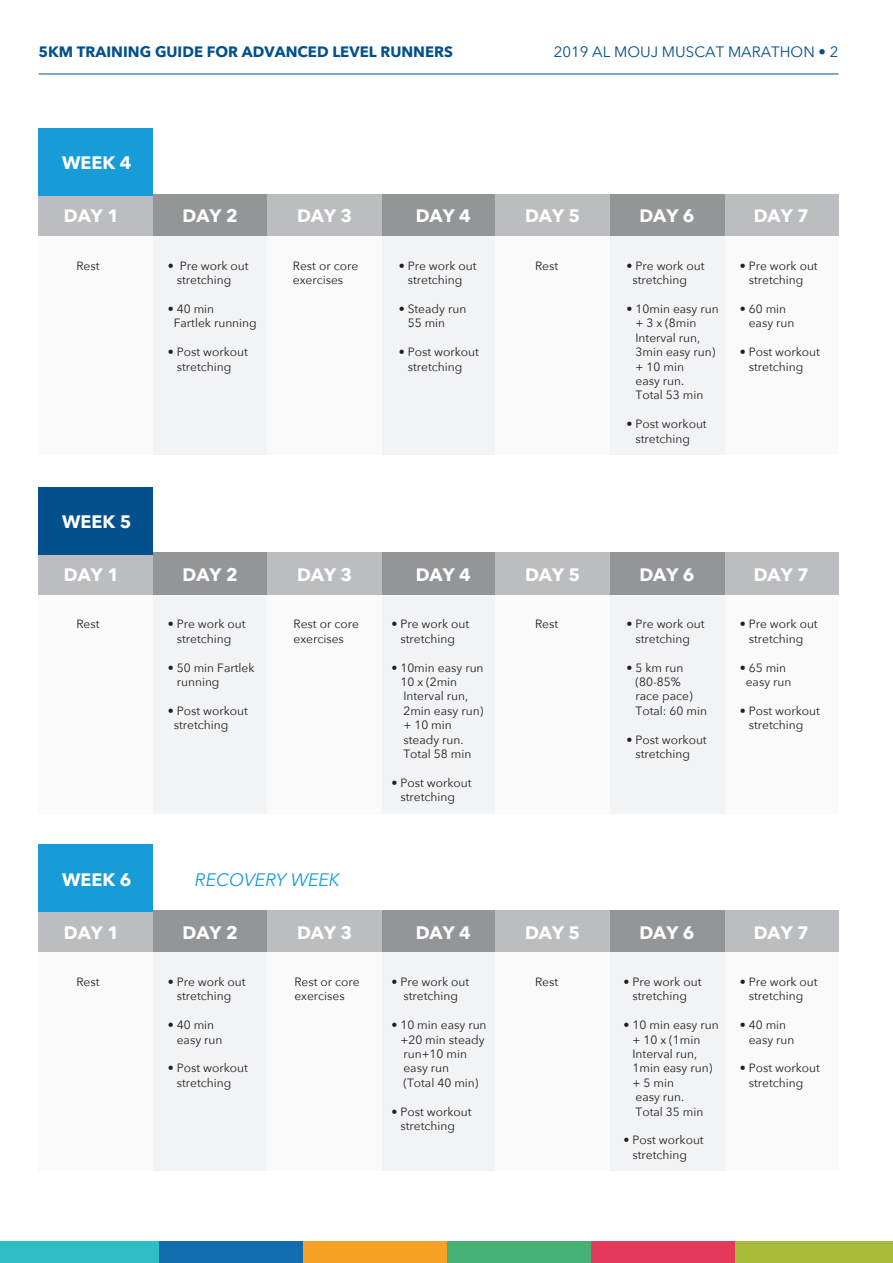
<style>
.page{position:relative;width:893px;height:1263px;background:#fff}
.page>*{position:absolute;margin:0;border:0;box-sizing:border-box;transform-origin:0 0}
.t1{font:700 18px "Avenir Next";color:#fff}
.t2{font:italic 18px "Avenir Next";color:#189cd8}
.t3{font:700 15px "Avenir Next";color:#02508c}
.t4{font:15px "Avenir Next";color:#02508c}
.t5{font:12px/14.4px "Avenir Next";color:#231f20}
</style>
<div class="page">
<div style="left:0;top:1241px;width:159px;height:22px;background:#2fbec6"></div>
<div style="left:159px;top:1241px;width:144px;height:22px;background:#126dae"></div>
<div style="left:303px;top:1241px;width:144px;height:22px;background:#f5a126"></div>
<div style="left:447px;top:1241px;width:145px;height:22px;background:#45b273"></div>
<div style="left:591px;top:1241px;width:145px;height:22px;background:#e63a5a"></div>
<div style="left:736px;top:1241px;width:157px;height:22px;background:#a7bb38"></div>
<hr style="left:39px;top:74px;width:799px;height:1px;background:#02508c">
<div style="left:153px;top:194px;width:114px;height:42px;background:#939598"></div>
<div style="left:39px;top:194px;width:114px;height:42px;background:#bcbdc0"></div>
<div style="left:39px;top:128px;width:114px;height:68px;background:#189cd8"></div>
<div style="left:381px;top:194px;width:114px;height:42px;background:#939598"></div>
<div style="left:267px;top:194px;width:115px;height:42px;background:#bcbdc0"></div>
<div style="left:495px;top:194px;width:115px;height:42px;background:#bcbdc0"></div>
<div style="left:724px;top:194px;width:114px;height:42px;background:#bcbdc0"></div>
<div style="left:610px;top:194px;width:114px;height:42px;background:#939598"></div>
<div style="left:153px;top:236px;width:114px;height:218px;background:#f2f3f4"></div>
<div style="left:39px;top:236px;width:114px;height:218px;background:#fafafa"></div>
<div style="left:381px;top:236px;width:114px;height:218px;background:#f2f3f4"></div>
<div style="left:267px;top:236px;width:115px;height:218px;background:#fafafa"></div>
<div style="left:495px;top:236px;width:115px;height:218px;background:#fafafa"></div>
<div style="left:724px;top:236px;width:114px;height:218px;background:#fafafa"></div>
<div style="left:610px;top:236px;width:114px;height:218px;background:#f2f3f4"></div>
<div style="left:153px;top:553px;width:114px;height:42px;background:#939598"></div>
<div style="left:39px;top:553px;width:114px;height:42px;background:#bcbdc0"></div>
<div style="left:39px;top:487px;width:114px;height:67px;background:#02508c"></div>
<div style="left:381px;top:553px;width:114px;height:42px;background:#939598"></div>
<div style="left:267px;top:553px;width:115px;height:42px;background:#bcbdc0"></div>
<div style="left:495px;top:553px;width:115px;height:42px;background:#bcbdc0"></div>
<div style="left:724px;top:553px;width:114px;height:42px;background:#bcbdc0"></div>
<div style="left:610px;top:553px;width:114px;height:42px;background:#939598"></div>
<div style="left:153px;top:595px;width:114px;height:218px;background:#f2f3f4"></div>
<div style="left:39px;top:595px;width:114px;height:218px;background:#fafafa"></div>
<div style="left:381px;top:595px;width:114px;height:218px;background:#f2f3f4"></div>
<div style="left:267px;top:595px;width:115px;height:218px;background:#fafafa"></div>
<div style="left:495px;top:595px;width:115px;height:218px;background:#fafafa"></div>
<div style="left:724px;top:595px;width:114px;height:218px;background:#fafafa"></div>
<div style="left:610px;top:595px;width:114px;height:218px;background:#f2f3f4"></div>
<div style="left:153px;top:910px;width:114px;height:42px;background:#939598"></div>
<div style="left:39px;top:910px;width:114px;height:42px;background:#bcbdc0"></div>
<div style="left:39px;top:845px;width:114px;height:67px;background:#189cd8"></div>
<div style="left:381px;top:910px;width:114px;height:42px;background:#939598"></div>
<div style="left:267px;top:910px;width:115px;height:42px;background:#bcbdc0"></div>
<div style="left:495px;top:910px;width:115px;height:42px;background:#bcbdc0"></div>
<div style="left:724px;top:910px;width:114px;height:42px;background:#bcbdc0"></div>
<div style="left:610px;top:910px;width:114px;height:42px;background:#939598"></div>
<div style="left:153px;top:952px;width:114px;height:219px;background:#f2f3f4"></div>
<div style="left:39px;top:952px;width:114px;height:219px;background:#fafafa"></div>
<div style="left:381px;top:952px;width:114px;height:219px;background:#f2f3f4"></div>
<div style="left:267px;top:952px;width:115px;height:219px;background:#fafafa"></div>
<div style="left:495px;top:952px;width:115px;height:219px;background:#fafafa"></div>
<div style="left:724px;top:952px;width:114px;height:219px;background:#fafafa"></div>
<div style="left:610px;top:952px;width:114px;height:219px;background:#f2f3f4"></div>
<p class="t3" style="left:38px;top:39px;width:416px">5KM TRAINING GUIDE FOR ADVANCED LEVEL RUNNERS</p>
<h1 class="t1" style="left:62px;top:148px;width:71px">WEEK 4</h1>
<p class="t4" style="left:554px;top:39px;width:286px">2019 AL MOUJ MUSCAT MARATHON • 2</p>
<h1 class="t1" style="left:182px;top:200px;width:57px">DAY 2</h1>
<h1 class="t1" style="left:297px;top:200px;width:57px">DAY 3</h1>
<h1 class="t1" style="left:416px;top:200px;width:57px">DAY 4</h1>
<h1 class="t1" style="left:525px;top:200px;width:57px">DAY 5</h1>
<h1 class="t1" style="left:639px;top:200px;width:57px">DAY 6</h1>
<h1 class="t1" style="left:754px;top:200px;width:57px">DAY 7</h1>
<h1 class="t1" style="left:64px;top:200px;width:57px">DAY 1</h1>
<p class="t5" style="left:76px;top:258px;width:25px">Rest</p>
<p class="t5" style="left:293px;top:258px;width:67px">Rest or core exercises</p>
<p class="t5" style="left:168px;top:258px;width:82px">• Pre work out</p>
<p class="t5" style="left:535px;top:258px;width:25px">Rest</p>
<p class="t5" style="left:177px;top:272px;width:56px">stretching</p>
<p class="t5" style="left:174px;top:301px;width:85px;text-indent:-6px">• 40 min<br>Fartlek running</p>
<p class="t5" style="left:177px;top:344px;width:73px;text-indent:-9px">• Post workout stretching</p>
<p class="t5" style="left:399px;top:258px;width:79px;text-align:center">• Pre work out stretching</p>
<p class="t5" style="left:408px;top:301px;width:60px;text-indent:-9px">• Steady run<br>55 min</p>
<p class="t5" style="left:408px;top:344px;width:73px;text-indent:-9px">• Post workout stretching</p>
<p class="t5" style="left:632px;top:258px;width:73px;text-indent:-6px">• Pre work out stretching</p>
<p class="t5" style="left:635px;top:301px;width:85px;text-indent:-9px">• 10min easy run + 3 x (8min<br>Interval run,<br>3min easy run) + 10 min<br>easy run.<br>Total 53 min</p>
<p class="t5" style="left:635px;top:416px;width:73px;text-indent:-9px">• Post workout stretching</p>
<p class="t5" style="left:740px;top:258px;width:79px;text-align:center">• Pre work out stretching</p>
<p class="t5" style="left:749px;top:301px;width:47px;text-indent:-9px">• 60 min easy run</p>
<p class="t5" style="left:749px;top:344px;width:73px;text-indent:-9px">• Post workout stretching</p>
<h1 class="t1" style="left:62px;top:506px;width:71px">WEEK 5</h1>
<h1 class="t1" style="left:182px;top:559px;width:57px">DAY 2</h1>
<h1 class="t1" style="left:297px;top:559px;width:57px">DAY 3</h1>
<h1 class="t1" style="left:416px;top:559px;width:57px">DAY 4</h1>
<h1 class="t1" style="left:525px;top:559px;width:57px">DAY 5</h1>
<h1 class="t1" style="left:639px;top:559px;width:57px">DAY 6</h1>
<h1 class="t1" style="left:754px;top:559px;width:57px">DAY 7</h1>
<h1 class="t1" style="left:64px;top:559px;width:57px">DAY 1</h1>
<p class="t5" style="left:76px;top:616px;width:25px">Rest</p>
<p class="t5" style="left:294px;top:616px;width:67px">Rest or core exercises</p>
<p class="t5" style="left:391px;top:616px;width:79px;text-align:center">• Pre work out stretching</p>
<p class="t5" style="left:400px;top:660px;width:85px;text-indent:-9px">• 10min easy run<br>10 x (2min<br>Interval run,<br>2min easy run) + 10 min steady run.<br>Total 58 min</p>
<p class="t5" style="left:400px;top:775px;width:73px;text-indent:-9px">• Post workout stretching</p>
<p class="t5" style="left:740px;top:616px;width:79px;text-align:center">• Pre work out stretching</p>
<p class="t5" style="left:740px;top:660px;width:53px;text-align:center">• 65 min easy run</p>
<p class="t5" style="left:749px;top:703px;width:73px;text-indent:-9px">• Post workout stretching</p>
<p class="t5" style="left:168px;top:616px;width:79px">• Pre work out</p>
<p class="t5" style="left:535px;top:616px;width:25px">Rest</p>
<p class="t5" style="left:177px;top:631px;width:56px">stretching</p>
<p class="t5" style="left:177px;top:660px;width:79px;text-indent:-9px">• 50 min Fartlek running</p>
<p class="t5" style="left:174px;top:703px;width:76px;text-indent:-6px">• Post workout stretching</p>
<p class="t5" style="left:626px;top:616px;width:79px;text-align:center">• Pre work out stretching</p>
<p class="t5" style="left:635px;top:660px;width:73px;text-indent:-9px">• 5 km run (80-85% race pace)<br>Total: 60 min</p>
<p class="t5" style="left:635px;top:732px;width:73px;text-indent:-9px">• Post workout stretching</p>
<h1 class="t1" style="left:62px;top:864px;width:71px">WEEK 6</h1>
<h1 class="t2" style="left:195px;top:864px;width:146px">RECOVERY WEEK</h1>
<h1 class="t1" style="left:182px;top:916px;width:57px">DAY 2</h1>
<h1 class="t1" style="left:297px;top:916px;width:57px">DAY 3</h1>
<h1 class="t1" style="left:416px;top:916px;width:57px">DAY 4</h1>
<h1 class="t1" style="left:525px;top:916px;width:57px">DAY 5</h1>
<h1 class="t1" style="left:639px;top:916px;width:57px">DAY 6</h1>
<h1 class="t1" style="left:754px;top:916px;width:57px">DAY 7</h1>
<h1 class="t1" style="left:64px;top:916px;width:57px">DAY 1</h1>
<p class="t5" style="left:76px;top:974px;width:25px">Rest</p>
<p class="t5" style="left:294px;top:974px;width:67px">Rest or core exercises</p>
<p class="t5" style="left:168px;top:974px;width:79px">• Pre work out</p>
<p class="t5" style="left:535px;top:974px;width:25px">Rest</p>
<p class="t5" style="left:177px;top:988px;width:56px">stretching</p>
<p class="t5" style="left:177px;top:1017px;width:47px;text-indent:-9px">• 40 min easy run</p>
<p class="t5" style="left:177px;top:1060px;width:73px;text-indent:-9px">• Post workout stretching</p>
<p class="t5" style="left:623px;top:974px;width:79px;text-align:center">• Pre work out stretching</p>
<p class="t5" style="left:632px;top:1017px;width:88px;text-indent:-9px">• 10 min easy run + 10 x (1min<br>Interval run,<br>1min easy run) + 5 min<br>easy run.<br>Total 35 min</p>
<p class="t5" style="left:632px;top:1132px;width:73px;text-indent:-9px">• Post workout stretching</p>
<p class="t5" style="left:391px;top:974px;width:79px;text-align:center">• Pre work out stretching</p>
<p class="t5" style="left:400px;top:1017px;width:88px;text-indent:-9px">• 10 min easy run +20 min steady run+10 min easy run<br>(Total 40 min)</p>
<p class="t5" style="left:400px;top:1103px;width:73px;text-indent:-9px">• Post workout stretching</p>
<p class="t5" style="left:740px;top:974px;width:79px;text-align:center">• Pre work out stretching</p>
<p class="t5" style="left:749px;top:1017px;width:47px;text-indent:-9px">• 40 min easy run</p>
<p class="t5" style="left:749px;top:1060px;width:73px;text-indent:-9px">• Post workout stretching</p>
</div>
